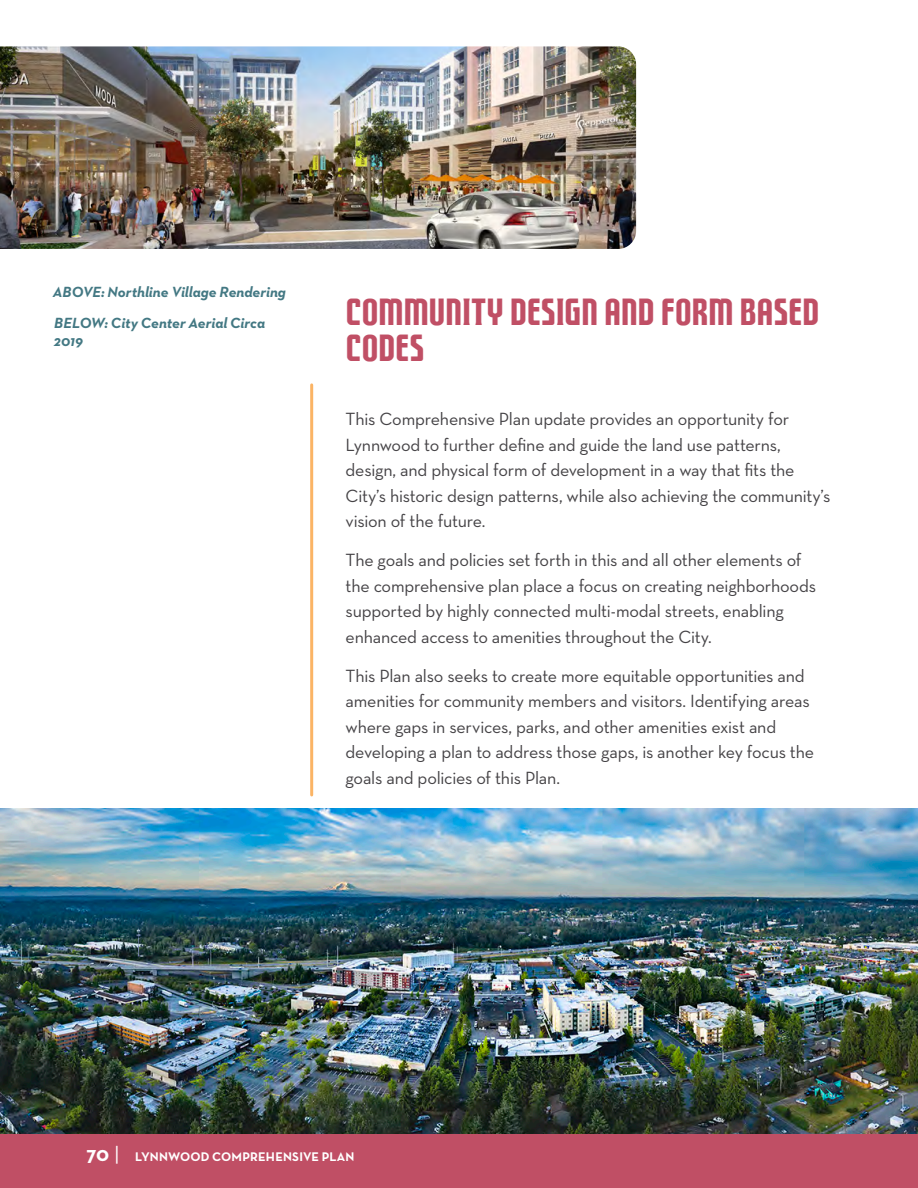
<style>
.page{position:relative;width:918px;height:1188px;background:#fff}
.page>*{position:absolute;margin:0;border:0;box-sizing:border-box;transform-origin:0 0}
.Heading_2{font:36px/36px "FTYSTRATEGYCIDENCV";letter-spacing:-.01em;color:#c04f65}
.Body_Text{font:18px/25.5px "Neutra Text";letter-spacing:-.015em;color:#454346}
.Body_Text-2{font:italic 700 15px/18px "Neutraface 2 Text";color:#437883}
.t1{font:700 12.75px "Neutra Text";letter-spacing:.01em;color:#fff}
.s1{font-size:21px}
.s2{font-weight:400;font-size:21px}
</style>
<div class="page">
<div style="left:0;top:1134px;width:918px;height:54px;background:#c04f65"></div>
<hr style="left:310px;top:385px;width:3px;height:410px;background:#fbb465">
<img style="left:0;top:46px;width:636px;height:203px">
<img style="left:0;top:809px;width:918px;height:325px">
<p class="Body_Text-2" style="left:53px;top:283px;width:234px">ABOVE: Northline Village Rendering</p>
<p class="Body_Text-2" style="left:54px;top:314px;width:213px">BELOW: City Center Aerial Circa<br>2019</p>
<p class="Heading_2" style="left:346px;top:292px;width:475px">COMMUNITY DESIGN AND FORM BASED<br>CODES</p>
<p class="Body_Text" style="left:346px;top:406px;width:486px">This Comprehensive Plan update provides an opportunity for Lynnwood to further define and guide the land use patterns, design, and physical form of development in a way that fits the City’s historic design patterns, while also achieving the community’s vision of the future.</p>
<p class="Body_Text" style="left:346px;top:547px;width:472px">The goals and policies set forth in this and all other elements of the comprehensive plan place a focus on creating neighborhoods supported by highly connected multi-modal streets, enabling enhanced access to amenities throughout the City.</p>
<p class="Body_Text" style="left:346px;top:663px;width:470px">This Plan also seeks to create more equitable opportunities and amenities for community members and visitors. Identifying areas where gaps in services, parks, and other amenities exist and developing a plan to address those gaps, is another key focus the goals and policies of this Plan.</p>
<p class="t1" style="left:86px;top:1149px;width:270px"><span class="s1">70</span> <span class="s2">|</span> LYNNWOOD COMPREHENSIVE PLAN</p>
</div>
